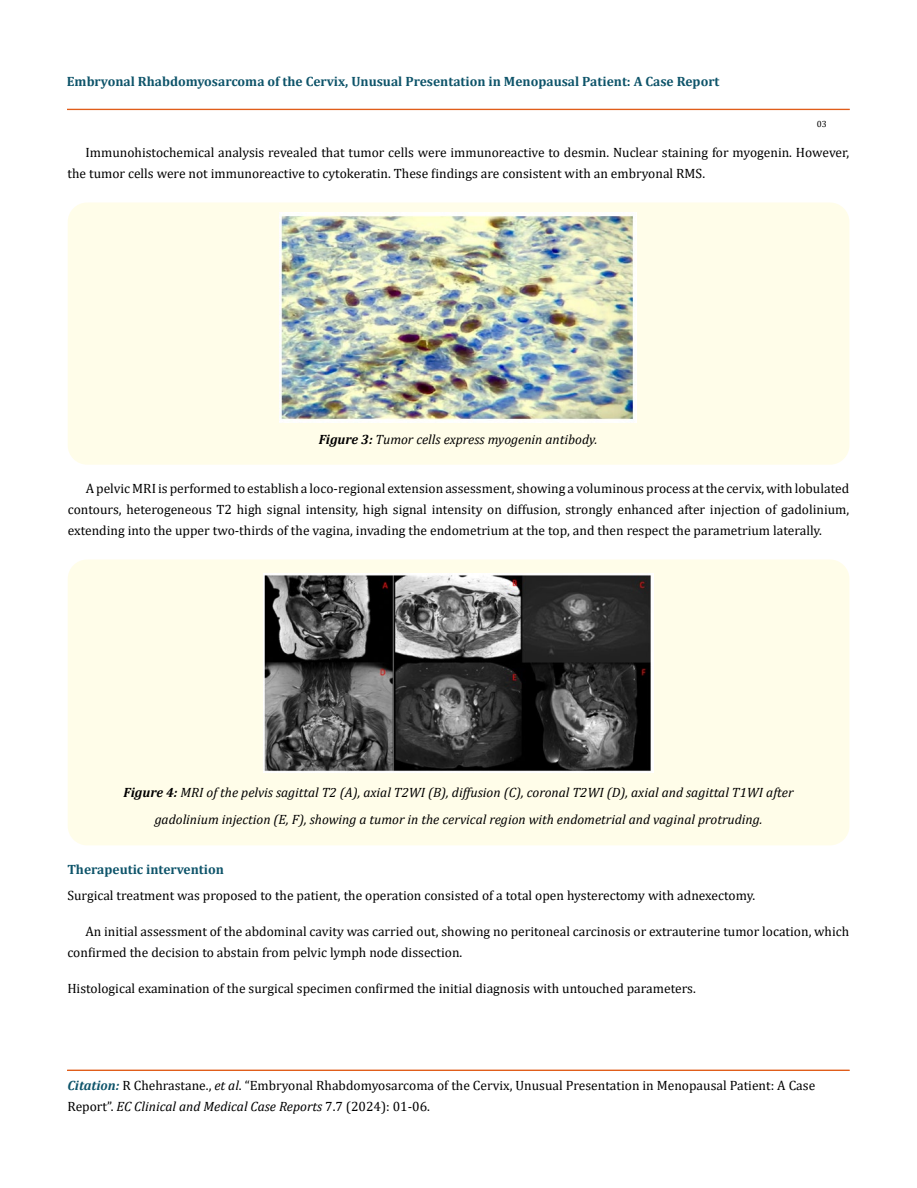
<style>
.page{position:relative;width:917px;height:1188px;background:#fff}
.page>*{position:absolute;margin:0;border:0;box-sizing:border-box;transform-origin:0 0}
.t1{font:13.5px/21px "Cambria";color:#000}
.t2{font:italic 13.5px/27px "Cambria";color:#000;text-align:center}
.t3{font:700 13.5px "Cambria";color:#0e546a}
.t4{font:9px "Cambria";color:#000}
.s1{font-weight:700}
.s2{font-weight:700;font-style:italic;color:#0e546a}
.s3{font-style:italic}
</style>
<div class="page">
<div style="left:67px;top:109px;width:782px;height:1px;border:1px solid #e05d1a"></div>
<div style="left:67px;top:1070px;width:782px;height:1px;border:1px solid #e05d1a"></div>
<div style="left:68px;top:202px;width:781px;height:263px;background:#fffde9;border-radius:19px"></div>
<img style="left:280px;top:213px;width:356px;height:210px">
<div style="left:68px;top:560px;width:781px;height:285px;background:#fffde9;border-radius:19px"></div>
<img style="left:264px;top:573px;width:389px;height:200px">
<p class="t3" style="left:67px;top:72px;width:654px">Embryonal Rhabdomyosarcoma of the Cervix, Unusual Presentation in Menopausal Patient: A Case Report</p>
<p class="t4" style="left:816px;top:118px;width:11px">03</p>
<p class="t1" style="left:67px;top:142px;width:783px;text-indent:18px">Immunohistochemical analysis revealed that tumor cells were immunoreactive to desmin. Nuclear staining for myogenin. However, the tumor cells were not immunoreactive to cytokeratin. These findings are consistent with an embryonal RMS.</p>
<p class="t2" style="left:319px;top:426px;width:280px"><span class="s1">Figure 3:</span> Tumor cells express myogenin antibody.</p>
<p class="t1" style="left:68px;top:478px;width:783px;text-align:justify;text-indent:18px">A pelvic MRI is performed to establish a loco-regional extension assessment, showing a voluminous process at the cervix, with lobulated contours, heterogeneous T2 high signal intensity, high signal intensity on diffusion, strongly enhanced after injection of gadolinium, extending into the upper two-thirds of the vagina, invading the endometrium at the top, and then respect the parametrium laterally.</p>
<p class="t2" style="left:124px;top:778px;width:671px"><span class="s1">Figure 4:</span> MRI of the pelvis sagittal T2 (A), axial T2WI (B), diffusion (C), coronal T2WI (D), axial and sagittal T1WI after gadolinium injection (E, F), showing a tumor in the cervical region with endometrial and vaginal protruding.</p>
<p class="t3" style="left:67px;top:860px;width:158px">Therapeutic intervention</p>
<p class="t1" style="left:67px;top:885px;width:689px">Surgical treatment was proposed to the patient, the operation consisted of a total open hysterectomy with adnexectomy.</p>
<p class="t1" style="left:67px;top:921px;width:783px;text-indent:18px">An initial assessment of the abdominal cavity was carried out, showing no peritoneal carcinosis or extrauterine tumor location, which confirmed the decision to abstain from pelvic lymph node dissection.</p>
<p class="t1" style="left:67px;top:978px;width:630px">Histological examination of the surgical specimen confirmed the initial diagnosis with untouched parameters.</p>
<p class="t1" style="left:67px;top:1075px;width:749px"><span class="s2">Citation:</span> R Chehrastane., <span class="s3">et al</span>. “Embryonal Rhabdomyosarcoma of the Cervix, Unusual Presentation in Menopausal Patient: A Case<br>Report”. <span class="s3">EC Clinical and Medical Case Reports</span> 7.7 (2024): 01-06.</p>
</div>
